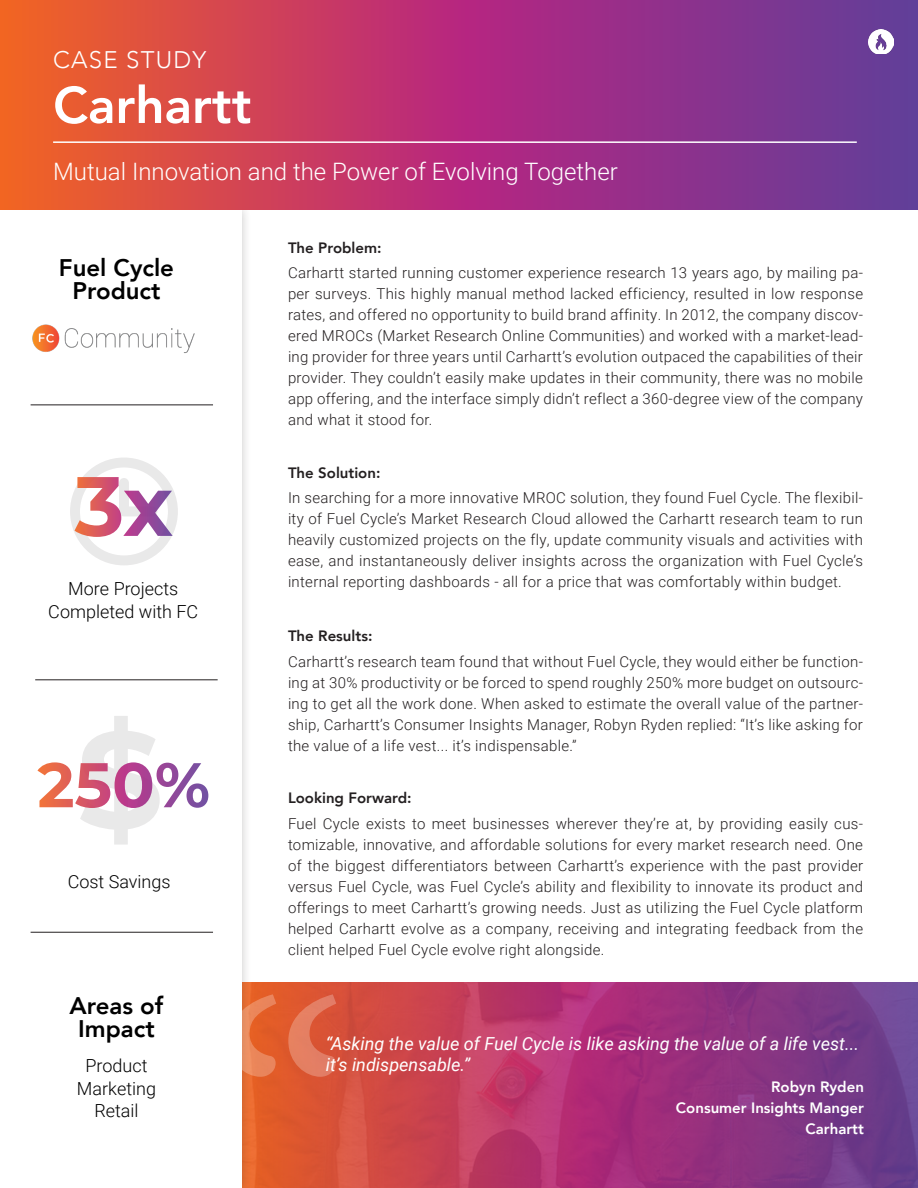
<style>
.page{position:relative;width:918px;height:1188px;background:#fff}
.page>*{position:absolute;margin:0;border:0;box-sizing:border-box;transform-origin:0 0}
.t1{font:800 51px "Avenir";color:#fff}
.t2{font:300 24px "Roboto";color:#fff}
.t3{font:800 24px "Avenir";color:#000}
.t4{font:300 24px "Avenir";letter-spacing:.05em;color:#fff}
.t5{font:italic 18px/21px "Roboto";color:#fff}
.t6{font:300 18px "Roboto";color:#000}
.t7{font:300 15px/21px "Roboto";letter-spacing:.02em;color:#231f20;text-align:justify}
.t8{font:800 15px "Avenir";color:#231f20}
.t9{font:800 15px "Avenir";color:#fff}
</style>
<div class="page">
<svg style="left:251px;top:982px;width:667px;height:206px;background:#a83b6c"></svg>
<div style="left:0;top:200px;width:251px;height:988px;background:#231f20;opacity:.25"></div>
<div style="left:0;top:210px;width:241px;height:978px;background:#fff"></div>
<svg style="left:0;top:0;width:918px;height:210px;background:#b03b6e"></svg>
<img style="left:868px;top:29px;width:25px;height:25px">
<hr style="left:31px;top:932px;width:182px;height:1px;background:#231f20">
<hr style="left:31px;top:405px;width:182px;height:1px;background:#231f20">
<hr style="left:35px;top:680px;width:183px;height:1px;background:#231f20">
<svg style="left:241px;top:994px;width:95px;height:83px;background:#e26d45"></svg>
<hr style="left:53px;top:141px;width:804px;height:2px;background:#fff">
<svg style="left:37px;top:716px;width:171px;height:129px"></svg>
<svg style="left:70px;top:458px;width:108px;height:107px"></svg>
<img style="left:33px;top:324px;width:162px;height:29px">
<p class="t4" style="left:53px;top:46px;width:155px">CASE STUDY</p>
<p class="t1" style="left:53px;top:66px;width:200px">Carhartt</p>
<p class="t2" style="left:53px;top:154px;width:566px">Mutual Innovation and the Power of Evolving Together</p>
<p class="t3" style="left:59px;top:249px;width:117px">Fuel Cycle</p>
<p class="t3" style="left:72px;top:271px;width:90px">Product</p>
<p class="t6" style="left:68px;top:576px;width:111px">More Projects</p>
<p class="t6" style="left:48px;top:599px;width:151px">Completed with FC</p>
<p class="t6" style="left:68px;top:869px;width:104px">Cost Savings</p>
<p class="t3" style="left:70px;top:987px;width:95px">Areas of</p>
<p class="t3" style="left:78px;top:1010px;width:78px">Impact</p>
<p class="t6" style="left:86px;top:1053px;width:63px">Product</p>
<p class="t6" style="left:77px;top:1076px;width:81px">Marketing</p>
<p class="t6" style="left:94px;top:1098px;width:46px">Retail</p>
<p class="t8" style="left:288px;top:236px;width:95px">The Problem:</p>
<p class="t7" style="left:288px;top:262px;width:577px">Carhartt started running customer experience research 13 years ago, by mailing pa&shy;per surveys. This highly manual method lacked efficiency, resulted in low response rates, and offered no opportunity to build brand affinity. In 2012, the company discov&shy;ered MROCs (Market Research Online Communities) and worked with a market-lead&shy;ing provider for three years until Carhartt’s evolution outpaced the capabilities of their provider. They couldn’t easily make updates in their community, there was no mobile app offering, and the interface simply didn’t reflect a 360-degree view of the company and what it stood for.</p>
<p class="t8" style="left:288px;top:461px;width:94px">The Solution:</p>
<p class="t7" style="left:288px;top:487px;width:577px">In searching for a more innovative MROC solution, they found Fuel Cycle. The flexibil&shy;ity of Fuel Cycle’s Market Research Cloud allowed the Carhartt research team to run heavily customized projects on the fly, update community visuals and activities with ease, and instantaneously deliver insights across the organization with Fuel Cycle’s internal reporting dashboards - all for a price that was comfortably within budget.</p>
<p class="t8" style="left:288px;top:624px;width:86px">The Results:</p>
<p class="t7" style="left:288px;top:650px;width:577px">Carhartt’s research team found that without Fuel Cycle, they would either be function&shy;ing at 30% productivity or be forced to spend roughly 250% more budget on outsourc&shy;ing to get all the work done. When asked to estimate the overall value of the partner&shy;ship, Carhartt’s Consumer Insights Manager, Robyn Ryden replied: “It’s like asking for the value of a life vest... it’s indispensable.”</p>
<p class="t8" style="left:288px;top:786px;width:125px">Looking Forward:</p>
<p class="t7" style="left:288px;top:812px;width:577px">Fuel Cycle exists to meet businesses wherever they’re at, by providing easily cus&shy;tomizable, innovative, and affordable solutions for every market research need. One of the biggest differentiators between Carhartt’s experience with the past provider versus Fuel Cycle, was Fuel Cycle’s ability and flexibility to innovate its product and offerings to meet Carhartt’s growing needs. Just as utilizing the Fuel Cycle platform helped Carhartt evolve as a company, receiving and integrating feedback from the client helped Fuel Cycle evolve right alongside.</p>
<p class="t5" style="left:326px;top:1032px;width:535px">“Asking the value of Fuel Cycle is like asking the value of a life vest... it’s indispensable.”</p>
<p class="t9" style="left:771px;top:1075px;width:94px">Robyn Ryden</p>
<p class="t9" style="left:676px;top:1096px;width:190px">Consumer Insights Manger</p>
<p class="t9" style="left:806px;top:1117px;width:60px">Carhartt</p>
</div>
